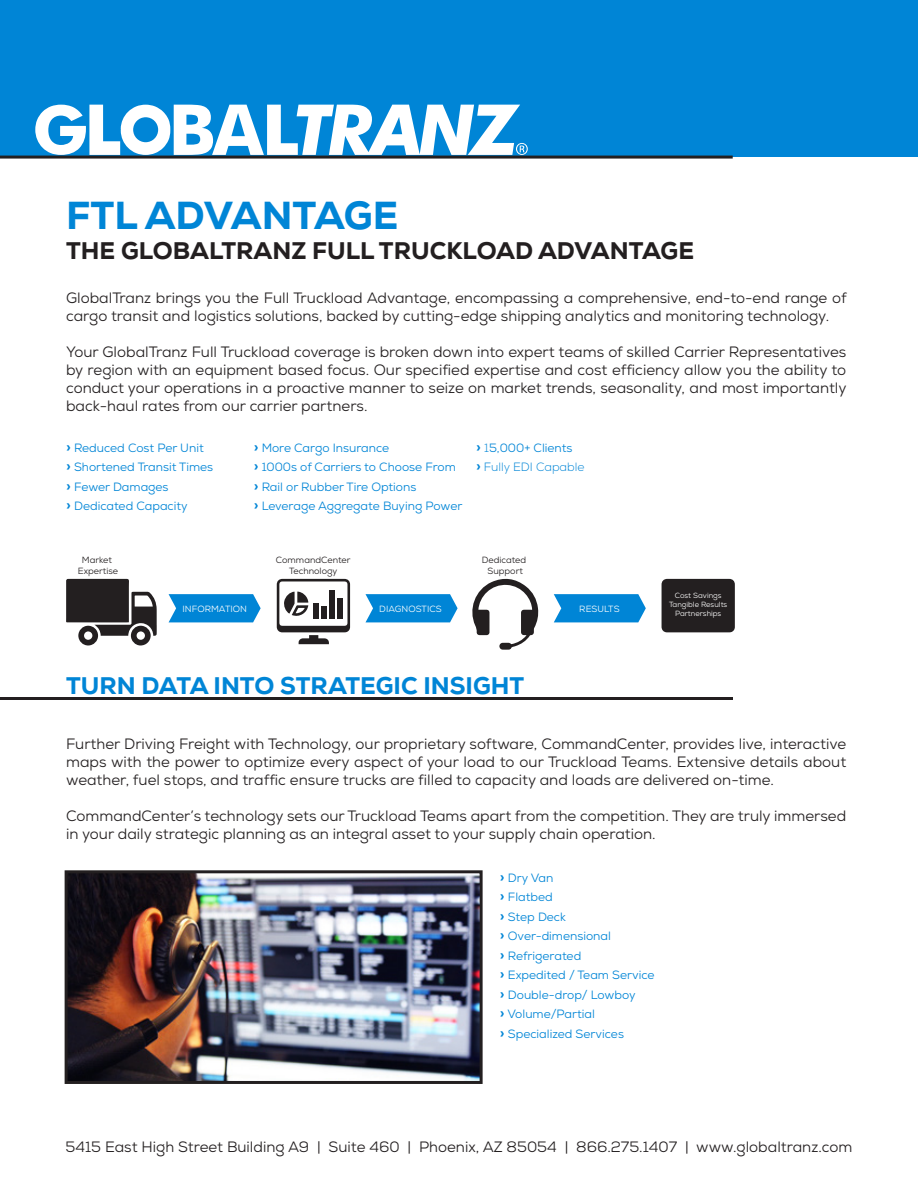
<style>
.page{position:relative;width:918px;height:1188px;background:#fff}
.page>*{position:absolute;margin:0;border:0;box-sizing:border-box;transform-origin:0 0}
.t1{font:800 39px "Nexa";color:#0085d6}
.t2{font:800 24px "Nexa";color:#231f20}
.t3{font:800 24px "Nexa";color:#0085d6}
.t4{font:15px/18px "Nexa";color:#231f20}
.t5{font:12px/19.5px "Nexa";color:#0085d6}
.t6{font:300 12px/19.5px "Nexa";color:#0085d6}
.t7{font:9px/10.8px "Nexa";color:#231f20;text-align:center}
.t8{font:9px "Nexa";color:#fff}
.t9{font:7.5px/9px "Nexa";color:#fff;text-align:center}
.s1{font-weight:800}
.s2{font-weight:400}
</style>
<div class="page">
<hr style="left:0;top:697px;width:733px;height:2px;background:#231f20">
<img style="left:69px;top:874px;width:410px;height:206px">
<div style="left:65px;top:870px;width:418px;height:214px;border:3px solid #231f20"></div>
<div style="left:0;top:0;width:918px;height:156px;background:#0085d6"></div>
<hr style="left:0;top:156px;width:733px;height:3px;background:#231f20">
<svg style="left:35px;top:105px;width:493px;height:50px"></svg>
<svg style="left:66px;top:579px;width:91px;height:67px"></svg>
<svg style="left:277px;top:579px;width:73px;height:65px"></svg>
<div style="left:313px;top:603px;width:5px;height:15px;background:#231f20"></div>
<div style="left:321px;top:606px;width:5px;height:12px;background:#231f20"></div>
<svg style="left:472px;top:578px;width:67px;height:72px"></svg>
<svg style="left:169px;top:594px;width:92px;height:28px;background:#158fd9"></svg>
<svg style="left:366px;top:594px;width:92px;height:28px;background:#158fd9"></svg>
<svg style="left:554px;top:594px;width:92px;height:28px;background:#158fd9"></svg>
<div style="left:662px;top:579px;width:73px;height:53px;background:#231f20"></div>
<h1 class="t1" style="left:66px;top:190px;width:334px">FTL ADVANTAGE</h1>
<h2 class="t2" style="left:66px;top:235px;width:629px">THE GLOBALTRANZ FULL TRUCKLOAD ADVANTAGE</h2>
<p class="t4" style="left:66px;top:289px;width:782px">GlobalTranz brings you the Full Truckload Advantage, encompassing a comprehensive, end-to-end range of cargo transit and logistics solutions, backed by cutting-edge shipping analytics and monitoring technology.</p>
<p class="t4" style="left:66px;top:343px;width:782px;text-align:justify">Your GlobalTranz Full Truckload coverage is broken down into expert teams of skilled Carrier Representatives by region with an equipment based focus. Our specified expertise and cost efficiency allow you the ability to conduct your operations in a proactive manner to seize on market trends, seasonality, and most importantly back-haul rates from our carrier partners.</p>
<p class="t5" style="left:66px;top:438px;width:149px"><span class="s1">›</span> Reduced Cost Per Unit<br><span class="s1">›</span> Shortened Transit Times <span class="s1">›</span> Fewer Damages<br><span class="s1">›</span> Dedicated Capacity</p>
<p class="t5" style="left:254px;top:438px;width:210px"><span class="s1">›</span> More Cargo Insurance<br><span class="s1">›</span> 1000s of Carriers to Choose From <span class="s1">›</span> Rail or Rubber Tire Options<br><span class="s1">›</span> Leverage Aggregate Buying Power</p>
<p class="t6" style="left:476px;top:438px;width:110px"><span class="s1">›</span> 1<span class="s2">5,000+ Clients<br></span><span class="s1">›</span> Fully EDI Capable</p>
<p class="t7" style="left:78px;top:554px;width:42px">Market<br>Expertise</p>
<p class="t7" style="left:276px;top:554px;width:76px">CommandCenter<br>Technology</p>
<p class="t7" style="left:482px;top:554px;width:46px">Dedicated<br>Support</p>
<p class="t8" style="left:183px;top:603px;width:66px">INFORMATION</p>
<p class="t8" style="left:379px;top:603px;width:64px">DIAGNOSTICS</p>
<p class="t8" style="left:579px;top:603px;width:42px">RESULTS</p>
<h2 class="t3" style="left:66px;top:670px;width:460px">TURN DATA INTO STRATEGIC INSIGHT</h2>
<p class="t9" style="left:669px;top:591px;width:60px">Cost Savings<br>Tangible Results<br>Partnerships</p>
<p class="t4" style="left:66px;top:735px;width:782px;text-align:justify">Further Driving Freight with Technology, our proprietary software, CommandCenter, provides live, interactive maps with the power to optimize every aspect of your load to our Truckload Teams. Extensive details about weather, fuel stops, and traffic ensure trucks are filled to capacity and loads are delivered on-time.</p>
<p class="t4" style="left:66px;top:807px;width:782px">CommandCenter’s technology sets our Truckload Teams apart from the competition. They are truly immersed in your daily strategic planning as an integral asset to your supply chain operation.</p>
<p class="t5" style="left:500px;top:868px;width:156px"><span class="s1">›</span> Dry Van<br><span class="s1">›</span> Flatbed<br><span class="s1">›</span> Step Deck<br><span class="s1">›</span> Over-dimensional<br><span class="s1">›</span> Refrigerated<br><span class="s1">›</span> Expedited / Team Service <span class="s1">›</span> Double-drop/ Lowboy<br><span class="s1">›</span> Volume/Partial<br><span class="s1">›</span> Specialized Services</p>
<p class="t4" style="left:66px;top:1137px;width:788px">5415 East High Street Building A9 | Suite 460 | Phoenix, AZ 85054 | 866.275.1407 | www.globaltranz.com</p>
</div>
